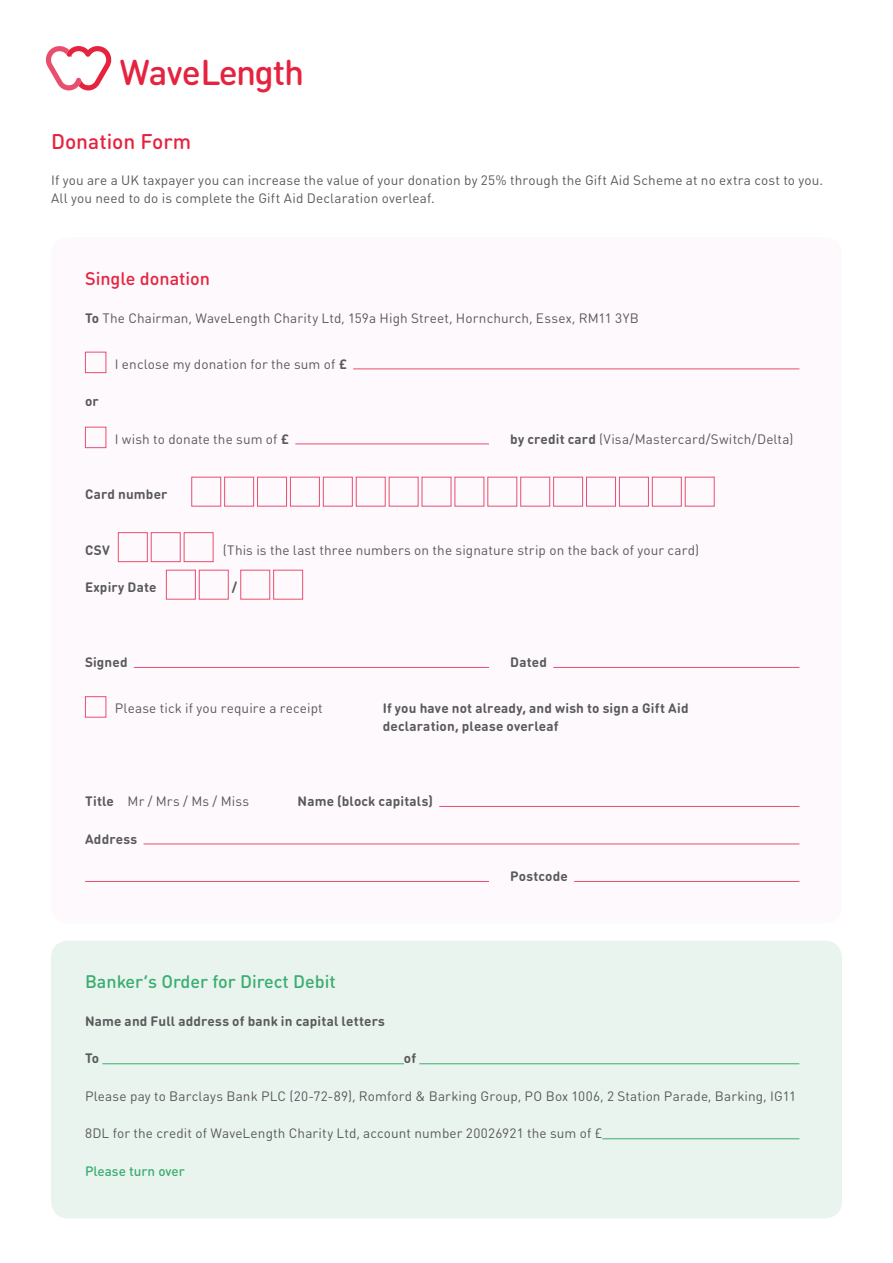
<style>
.page{position:relative;width:893px;height:1263px;background:#fff}
.page>*{position:absolute;margin:0;border:0;box-sizing:border-box;transform-origin:0 0}
.t1{font:500 35.4px "DIN Round Pro";letter-spacing:-.03em;color:#e6233e}
.Main_heading{font:500 21px "DIN Round Pro";color:#e6233e}
.Category_heading{font:500 18px "DIN Round Pro";color:#3bad71}
.Category_heading-2{font:500 18px "DIN Round Pro";color:#e6233e}
.Form_copy{font:13.5px "DIN Round Pro";letter-spacing:.01em;color:#595a5c}
.Form_copy-2{font:700 13.5px/18px "DIN Round Pro";letter-spacing:.015em;color:#595a5c}
.Intro_copy{font:13.5px/18px "DIN Round Pro";letter-spacing:.01em;color:#595a5c}
.Category_heading-3{font:500 13.5px "DIN Round Pro";color:#3bad71}
.s1{font-weight:700}
</style>
<div class="page">
<div style="left:51px;top:237px;width:791px;height:687px;background:#fef9fc;border-radius:17px"></div>
<div style="left:51px;top:941px;width:791px;height:277px;background:#eaf4ef;border-radius:17px"></div>
<svg style="left:45px;top:46px;width:67px;height:44px"></svg>
<hr style="left:353px;top:368px;width:446px;height:1px;background:#ea4e6f">
<hr style="left:295px;top:443px;width:194px;height:1px;background:#ea4e6f">
<hr style="left:134px;top:667px;width:355px;height:1px;background:#ea4e6f">
<hr style="left:553px;top:667px;width:246px;height:1px;background:#ea4e6f">
<hr style="left:439px;top:806px;width:360px;height:1px;background:#ea4e6f">
<hr style="left:144px;top:843px;width:655px;height:1px;background:#ea4e6f">
<hr style="left:85px;top:881px;width:404px;height:1px;background:#ea4e6f">
<hr style="left:574px;top:881px;width:225px;height:1px;background:#ea4e6f">
<div style="left:85px;top:352px;width:21px;height:21px;border:1px solid #ea4e6f"></div>
<div style="left:85px;top:427px;width:21px;height:21px;border:1px solid #ea4e6f"></div>
<div style="left:191px;top:477px;width:30px;height:29px;border:1px solid #ea4e6f"></div>
<div style="left:224px;top:477px;width:30px;height:29px;border:1px solid #ea4e6f"></div>
<div style="left:257px;top:477px;width:30px;height:29px;border:1px solid #ea4e6f"></div>
<div style="left:290px;top:477px;width:30px;height:29px;border:1px solid #ea4e6f"></div>
<div style="left:323px;top:477px;width:30px;height:29px;border:1px solid #ea4e6f"></div>
<div style="left:356px;top:477px;width:30px;height:29px;border:1px solid #ea4e6f"></div>
<div style="left:487px;top:477px;width:30px;height:29px;border:1px solid #ea4e6f"></div>
<div style="left:520px;top:477px;width:30px;height:29px;border:1px solid #ea4e6f"></div>
<div style="left:553px;top:477px;width:30px;height:29px;border:1px solid #ea4e6f"></div>
<div style="left:586px;top:477px;width:30px;height:29px;border:1px solid #ea4e6f"></div>
<div style="left:619px;top:477px;width:30px;height:29px;border:1px solid #ea4e6f"></div>
<div style="left:652px;top:477px;width:30px;height:29px;border:1px solid #ea4e6f"></div>
<div style="left:685px;top:477px;width:30px;height:29px;border:1px solid #ea4e6f"></div>
<div style="left:118px;top:532px;width:30px;height:30px;border:1px solid #ea4e6f"></div>
<div style="left:151px;top:532px;width:30px;height:30px;border:1px solid #ea4e6f"></div>
<div style="left:184px;top:532px;width:29px;height:30px;border:1px solid #ea4e6f"></div>
<div style="left:166px;top:570px;width:30px;height:29px;border:1px solid #ea4e6f"></div>
<div style="left:199px;top:570px;width:30px;height:29px;border:1px solid #ea4e6f"></div>
<div style="left:240px;top:570px;width:30px;height:29px;border:1px solid #ea4e6f"></div>
<div style="left:273px;top:570px;width:30px;height:29px;border:1px solid #ea4e6f"></div>
<div style="left:85px;top:696px;width:21px;height:21px;border:1px solid #ea4e6f"></div>
<hr style="left:102px;top:1063px;width:302px;height:1px;background:#3bad71">
<hr style="left:419px;top:1063px;width:380px;height:1px;background:#3bad71">
<hr style="left:602px;top:1138px;width:197px;height:1px;background:#3bad71">
<p class="t1" style="left:120px;top:48px;width:186px">WaveLength</p>
<p class="Main_heading" style="left:51px;top:127px;width:142px">Donation Form</p>
<p class="Intro_copy" style="left:51px;top:171px;width:774px">If you are a UK taxpayer you can increase the value of your donation by 25% through the Gift Aid Scheme at no extra cost to you.<br>All you need to do is complete the Gift Aid Declaration overleaf.</p>
<p class="Category_heading-2" style="left:85px;top:266px;width:127px">Single donation</p>
<p class="Form_copy" style="left:85px;top:309px;width:555px"><span class="s1">To</span> The Chairman, WaveLength Charity Ltd, 159a High Street, Hornchurch, Essex, RM11 3YB</p>
<p class="Form_copy" style="left:115px;top:355px;width:234px">I enclose my donation for the sum of <span class="s1">£</span></p>
<p class="Form_copy-2" style="left:85px;top:392px;width:15px">or</p>
<p class="Form_copy" style="left:115px;top:430px;width:176px">I wish to donate the sum of <span class="s1">£</span></p>
<p class="Form_copy" style="left:510px;top:430px;width:285px"><span class="s1">by credit card</span> (Visa/Mastercard/Switch/Delta)</p>
<p class="Form_copy-2" style="left:85px;top:485px;width:84px">Card number</p>
<p class="Form_copy-2" style="left:85px;top:540px;width:26px">CSV</p>
<p class="Form_copy" style="left:223px;top:541px;width:478px">(This is the last three numbers on the signature strip on the back of your card)</p>
<p class="Form_copy-2" style="left:85px;top:578px;width:73px">Expiry Date</p>
<p class="Form_copy-2" style="left:232px;top:578px;width:7px">/</p>
<p class="Form_copy-2" style="left:85px;top:653px;width:44px">Signed</p>
<p class="Form_copy-2" style="left:510px;top:653px;width:38px">Dated</p>
<p class="Form_copy" style="left:115px;top:699px;width:209px">Please tick if you require a receipt</p>
<p class="Form_copy-2" style="left:383px;top:699px;width:307px">If you have not already, and wish to sign a Gift Aid declaration, please overleaf</p>
<p class="Form_copy" style="left:85px;top:792px;width:166px"><span class="s1">Title</span> Mr / Mrs / Ms / Miss</p>
<p class="Form_copy-2" style="left:298px;top:792px;width:137px">Name (block capitals)</p>
<p class="Form_copy-2" style="left:85px;top:829px;width:54px">Address</p>
<p class="Form_copy-2" style="left:510px;top:867px;width:59px">Postcode</p>
<p class="Category_heading" style="left:85px;top:970px;width:252px">Banker’s Order for Direct Debit</p>
<p class="Form_copy-2" style="left:85px;top:1011px;width:301px">Name and Full address of bank in capital letters</p>
<p class="Form_copy-2" style="left:85px;top:1049px;width:16px">To</p>
<p class="Form_copy-2" style="left:404px;top:1049px;width:14px">of</p>
<p class="Form_copy" style="left:85px;top:1087px;width:713px">Please pay to Barclays Bank PLC (20-72-89), Romford &amp; Barking Group, PO Box 1006, 2 Station Parade, Barking, IG11</p>
<p class="Form_copy" style="left:85px;top:1124px;width:519px">8DL for the credit of WaveLength Charity Ltd, account number 20026921 the sum of £</p>
<p class="Category_heading-3" style="left:85px;top:1162px;width:101px">Please turn over</p>
</div>
